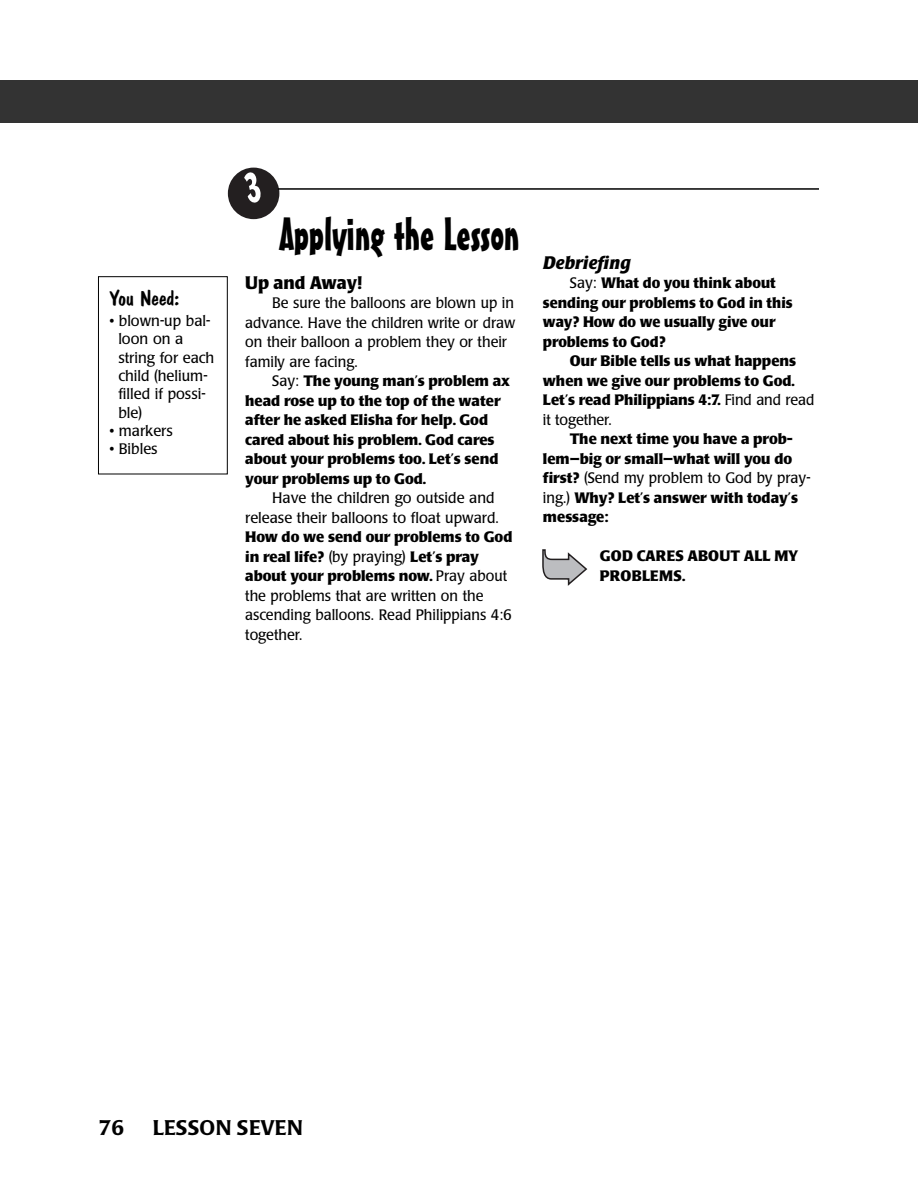
<style>
.page{position:relative;width:918px;height:1202px;background:#fff}
.page>*{position:absolute;margin:0;border:0;box-sizing:border-box;transform-origin:0 0}
.t1{font:45px "Mister Earl BT";color:#000}
.t2{font:500 21px "Poppl Laudatio";letter-spacing:.01em;color:#000}
.t3{font:21px "Dom Casual D";color:#000;scale:1.05 1}
.t4{font:700 18px "Poppl Laudatio";color:#000;scale:.95 1}
.t5{font:italic 700 18px "Poppl Laudatio";color:#000}
.t6{font:700 15px/19.5px "Poppl Laudatio";color:#000}
.t7{font:15px/19.5px "Poppl Laudatio";color:#000;scale:.95 1}
.t8{font:15px/18.3px "Poppl Laudatio";color:#000;text-align:right}
.t9{font:700 15px/19.5px "Poppl Laudatio";color:#000;scale:.95 1}
.s1{font-weight:400}
.s2{font-weight:700}
</style>
<div class="page">
<hr style="left:278px;top:188px;width:541px;height:2px;background:#000">
<div style="left:0;top:80px;width:891px;height:43px;background:#333"></div>
<div style="left:891px;top:80px;width:27px;height:43px;background:#333"></div>
<div style="left:98px;top:276px;width:130px;height:198px;border:1px solid #000"></div>
<svg style="left:542px;top:549px;width:45px;height:37px"></svg>
<svg style="left:228px;top:168px;width:51px;height:51px"></svg>
<h2 class="t3" style="left:109px;top:285px;width:68px">You Need:</h2>
<p class="t8" style="left:118px;top:313px;width:98px;text-align:left;text-indent:-9px">• blown-up bal&shy;loon on a string for each child (helium&shy;filled if possi&shy;ble)</p>
<p class="t8" style="left:109px;top:423px;width:65px">• markers</p>
<p class="t8" style="left:109px;top:441px;width:50px">• Bibles</p>
<h1 class="t1" style="left:279px;top:217px;width:242px">Applying the Lesson</h1>
<p class="t4" style="left:245px;top:275px;width:125px">Up and Away!</p>
<p class="t7" style="left:245px;top:295px;width:286px;text-indent:27px">Be sure the balloons are blown up in advance. Have the children write or draw on their balloon a problem they or their family are facing.</p>
<p class="t6" style="left:245px;top:373px;width:266px;text-indent:27px"><span class="s1">Say:</span> The young man’s problem ax head rose up to the top of the water after he asked Elisha for help. God cared about his problem. God cares about your problems too. Let’s send your problems up to God.</p>
<p class="t8" style="left:245px;top:490px;width:255px;line-height:19.5px">Have the children go outside and release their balloons to float upward.</p>
<p class="t7" style="left:245px;top:529px;width:283px"><span class="s2">How do we send our problems to God in real life?</span> (by praying) <span class="s2">Let’s pray about your problems now.</span> Pray about the problems that are written on the ascending balloons. Read Philippians 4:6 together.</p>
<p class="t5" style="left:543px;top:255px;width:89px">Debriefing</p>
<p class="t9" style="left:543px;top:275px;width:265px;text-indent:27px"><span class="s1">Say:</span> What do you think about sending our problems to God in this way? How do we usually give our problems to God?</p>
<p class="t6" style="left:543px;top:353px;width:273px;text-indent:27px">Our Bible tells us what happens when we give our problems to God.<br>Let’s read Philippians 4:7. <span class="s1">Find and read it together.</span></p>
<p class="t6" style="left:543px;top:431px;width:269px;text-indent:27px">The next time you have a prob&shy;lem—big or small—what will you do first? <span class="s1">(Send my problem to God by pray&shy;ing.)</span> Why? Let’s answer with today’s message:</p>
<p class="t6" style="left:600px;top:548px;width:200px">GOD CARES ABOUT ALL MY<br>PROBLEMS.</p>
<h2 class="t2" style="left:99px;top:1119px;width:27px">76</h2>
<h2 class="t2" style="left:153px;top:1119px;width:152px">LESSON SEVEN</h2>
</div>
